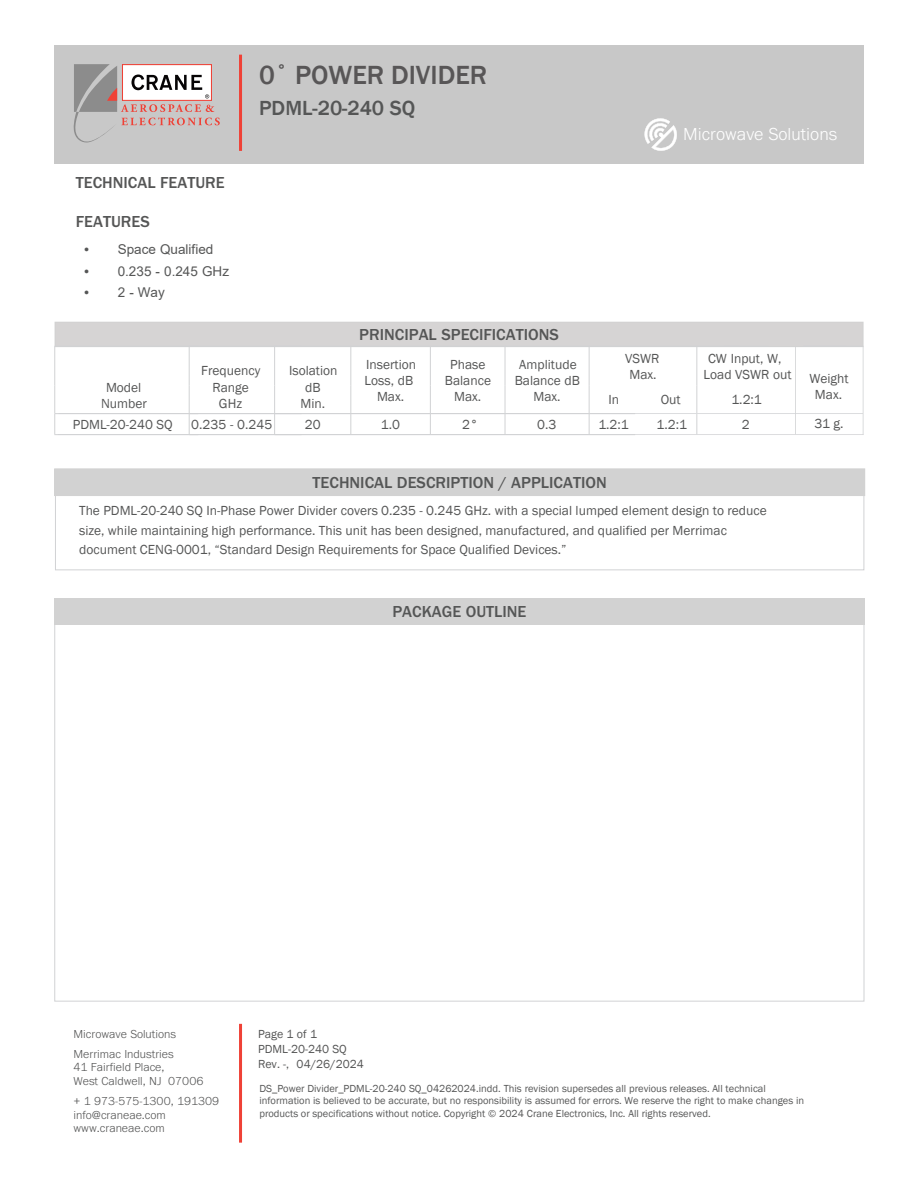
<style>
.page{position:relative;width:918px;height:1188px;background:#fff}
.page>*{position:absolute;margin:0;border:0;box-sizing:border-box;transform-origin:0 0}
.Crane_A_E_top_of_pag{font:500 27px "Franklin Gothic";color:#585657}
.Crane_A_E_top_of_pag-2{font:500 21px "Franklin Gothic";color:#555656}
.t1{font:300 18px "Franklin Gothic URW";color:#fff}
.Table_Sub_Text{font:500 16.5px "Franklin Gothic URW";color:#555656}
.Bullets_Head{font:500 16.5px "Franklin Gothic URW";color:#555656}
.Table_Sub_Text-2{font:13.5px/19.5px "Franklin Gothic";color:#555656}
.t2{font:13.5px "Arial";color:#555656}
.t3{font:300 12px/13.5px "Franklin Gothic URW";color:#555656}
.Disclaim{font:12px "Franklin Gothic";color:#555656}
.Disclaim-2{font:10.5px/12.6px "Franklin Gothic";color:#555656}
.s1{font-family:"Franklin Gothic URW";font-weight:300}
</style>
<div class="page">
<div style="left:55px;top:322px;width:808px;height:25px;background:#d6d4d4"></div>
<hr style="left:697px;top:346px;width:43px;height:1px;background:#d1d2d4">
<hr style="left:725px;top:346px;width:44px;height:1px;background:#d1d2d4">
<hr style="left:54px;top:346px;width:144px;height:1px;background:#d1d2d4">
<hr style="left:54px;top:347px;width:1px;height:39px;background:#d1d2d4">
<hr style="left:189px;top:346px;width:113px;height:1px;background:#d1d2d4">
<hr style="left:189px;top:347px;width:1px;height:39px;background:#d1d2d4">
<hr style="left:54px;top:413px;width:144px;height:1px;background:#d1d2d4">
<hr style="left:275px;top:346px;width:76px;height:1px;background:#d1d2d4">
<hr style="left:274px;top:347px;width:1px;height:39px;background:#d1d2d4">
<hr style="left:351px;top:346px;width:79px;height:1px;background:#d1d2d4">
<hr style="left:350px;top:347px;width:1px;height:39px;background:#d1d2d4">
<hr style="left:430px;top:346px;width:75px;height:1px;background:#d1d2d4">
<hr style="left:430px;top:347px;width:1px;height:39px;background:#d1d2d4">
<hr style="left:505px;top:346px;width:84px;height:1px;background:#d1d2d4">
<hr style="left:505px;top:347px;width:1px;height:39px;background:#d1d2d4">
<hr style="left:589px;top:346px;width:46px;height:1px;background:#d1d2d4">
<hr style="left:589px;top:347px;width:1px;height:39px;background:#d1d2d4">
<hr style="left:635px;top:346px;width:62px;height:1px;background:#d1d2d4">
<hr style="left:59px;top:412px;width:804px;height:3px;background:#d1d2d4">
<hr style="left:696px;top:347px;width:1px;height:39px;background:#d1d2d4">
<svg style="left:696px;top:386px;width:1px;height:47px"></svg>
<hr style="left:58px;top:433px;width:805px;height:3px;background:#d1d2d4">
<svg style="left:589px;top:386px;width:1px;height:48px"></svg>
<svg style="left:54px;top:386px;width:1px;height:48px"></svg>
<svg style="left:189px;top:386px;width:1px;height:48px"></svg>
<hr style="left:54px;top:434px;width:144px;height:1px;background:#d1d2d4">
<svg style="left:274px;top:386px;width:1px;height:47px"></svg>
<svg style="left:350px;top:386px;width:1px;height:48px"></svg>
<svg style="left:430px;top:386px;width:1px;height:47px"></svg>
<svg style="left:505px;top:386px;width:1px;height:48px"></svg>
<div style="left:54px;top:45px;width:810px;height:119px;background:#c8c8c8"></div>
<svg style="left:73px;top:64px;width:147px;height:79px"></svg>
<hr style="left:239px;top:55px;width:3px;height:96px;background:#ef4136">
<hr style="left:239px;top:1024px;width:3px;height:119px;background:#ef4136">
<svg style="left:644px;top:118px;width:33px;height:33px"></svg>
<div style="left:54px;top:598px;width:810px;height:26px;background:#d2d2d2"></div>
<div style="left:55px;top:495px;width:809px;height:75px;border:1px solid #d1d2d4"></div>
<div style="left:55px;top:469px;width:810px;height:27px;background:#d2d2d2"></div>
<hr style="left:803px;top:346px;width:60px;height:1px;background:#d1d2d4">
<hr style="left:795px;top:347px;width:1px;height:87px;background:#d1d2d4">
<hr style="left:863px;top:347px;width:1px;height:88px;background:#d1d2d4">
<p class="Bullets_Head" style="left:76px;top:172px;width:150px">TECHNICAL FEATURE</p>
<p class="Bullets_Head" style="left:76px;top:211px;width:75px">FEATURES</p>
<p class="t2" style="left:82px;top:240px;width:133px"><span class="s1">•</span> Space Qualified</p>
<p class="t2" style="left:82px;top:262px;width:149px"><span class="s1">•</span> 0.235 - 0.245 GHz</p>
<p class="t2" style="left:82px;top:283px;width:84px"><span class="s1">•</span> 2 - Way</p>
<p class="Crane_A_E_top_of_pag" style="left:259px;top:58px;width:230px">0˚ POWER DIVIDER</p>
<p class="Crane_A_E_top_of_pag-2" style="left:259px;top:95px;width:158px">PDML-20-240 SQ</p>
<p class="Table_Sub_Text" style="left:359px;top:324px;width:201px">PRINCIPAL SPECIFICATIONS</p>
<h3 class="t1" style="left:683px;top:123px;width:155px">Microwave Solutions</h3>
<p class="Table_Sub_Text-2" style="left:106px;top:378px;width:37px">Model</p>
<p class="Table_Sub_Text-2" style="left:101px;top:394px;width:47px">Number</p>
<p class="Table_Sub_Text-2" style="left:201px;top:362px;width:61px">Frequency</p>
<p class="Table_Sub_Text-2" style="left:213px;top:378px;width:38px">Range</p>
<p class="Table_Sub_Text-2" style="left:219px;top:394px;width:25px">GHz</p>
<p class="Table_Sub_Text-2" style="left:289px;top:362px;width:50px">Isolation</p>
<p class="Table_Sub_Text-2" style="left:305px;top:378px;width:17px">dB</p>
<p class="Table_Sub_Text-2" style="left:300px;top:394px;width:26px">Min.</p>
<p class="Table_Sub_Text-2" style="left:366px;top:355px;width:52px">Insertion</p>
<p class="Table_Sub_Text-2" style="left:365px;top:371px;width:50px">Loss, dB</p>
<p class="Table_Sub_Text-2" style="left:377px;top:387px;width:29px">Max.</p>
<p class="Table_Sub_Text-2" style="left:450px;top:355px;width:37px">Phase</p>
<p class="Table_Sub_Text-2" style="left:445px;top:371px;width:48px">Balance</p>
<p class="Table_Sub_Text-2" style="left:454px;top:387px;width:29px">Max.</p>
<p class="Table_Sub_Text-2" style="left:519px;top:355px;width:59px">Amplitude</p>
<p class="Table_Sub_Text-2" style="left:515px;top:371px;width:67px">Balance dB</p>
<p class="Table_Sub_Text-2" style="left:533px;top:387px;width:29px">Max.</p>
<p class="Table_Sub_Text-2" style="left:625px;top:349px;width:36px">VSWR</p>
<p class="Table_Sub_Text-2" style="left:629px;top:365px;width:29px">Max.</p>
<p class="Table_Sub_Text-2" style="left:708px;top:349px;width:75px">CW Input, W,</p>
<p class="Table_Sub_Text-2" style="left:704px;top:365px;width:90px">Load VSWR out</p>
<p class="Table_Sub_Text-2" style="left:608px;top:390px;width:12px">In</p>
<p class="Table_Sub_Text-2" style="left:661px;top:390px;width:21px">Out</p>
<p class="Table_Sub_Text-2" style="left:731px;top:390px;width:32px">1.2:1</p>
<p class="Table_Sub_Text-2" style="left:73px;top:415px;width:101px">PDML-20-240 SQ</p>
<p class="Table_Sub_Text-2" style="left:191px;top:415px;width:83px">0.235 - 0.245</p>
<p class="Table_Sub_Text-2" style="left:305px;top:415px;width:17px">20</p>
<p class="Table_Sub_Text-2" style="left:381px;top:415px;width:21px">1.0</p>
<p class="Table_Sub_Text-2" style="left:462px;top:415px;width:17px">2°</p>
<p class="Table_Sub_Text-2" style="left:537px;top:415px;width:21px">0.3</p>
<p class="Table_Sub_Text-2" style="left:598px;top:415px;width:32px">1.2:1</p>
<p class="Table_Sub_Text-2" style="left:657px;top:415px;width:32px">1.2:1</p>
<p class="Table_Sub_Text-2" style="left:742px;top:415px;width:9px">2</p>
<p class="Table_Sub_Text-2" style="left:809px;top:371px;width:41px;line-height:16.2px;text-align:center">Weight<br>Max.</p>
<p class="Table_Sub_Text-2" style="left:814px;top:414px;width:31px">31 g.</p>
<p class="Table_Sub_Text" style="left:313px;top:472px;width:296px">TECHNICAL DESCRIPTION / APPLICATION</p>
<p class="Table_Sub_Text-2" style="left:79px;top:501px;width:689px">The PDML-20-240 SQ In-Phase Power Divider covers 0.235 - 0.245 GHz. with a special lumped element design to reduce size, while maintaining high performance. This unit has been designed, manufactured, and qualified per Merrimac document CENG-0001, “Standard Design Requirements for Space Qualified Devices.”</p>
<p class="Table_Sub_Text" style="left:392px;top:601px;width:136px">PACKAGE OUTLINE</p>
<p class="t3" style="left:74px;top:1023px;width:104px;line-height:20.2px">Microwave Solutions<br>Merrimac Industries</p>
<p class="t3" style="left:74px;top:1060px;width:131px">41 Fairfield Place,<br>West Caldwell, NJ 07006</p>
<p class="t3" style="left:74px;top:1094px;width:147px">+ 1 973-575-1300, 191309 info@craneae.com www.craneae.com</p>
<p class="Disclaim" style="left:258px;top:1026px;width:60px">Page 1 of 1</p>
<p class="Disclaim" style="left:258px;top:1056px;width:107px">Rev. -, 04/26/2024</p>
<p class="Disclaim-2" style="left:259px;top:1082px;width:546px">DS_Power Divider_PDML-20-240 SQ_04262024.indd. This revision supersedes all previous releases. All technical information is believed to be accurate, but no responsibility is assumed for errors. We reserve the right to make changes in products or specifications without notice. Copyright © 2024 Crane Electronics, Inc. All rights reserved.</p>
<p class="Disclaim" style="left:258px;top:1041px;width:90px">PDML-20-240 SQ</p>
</div>
